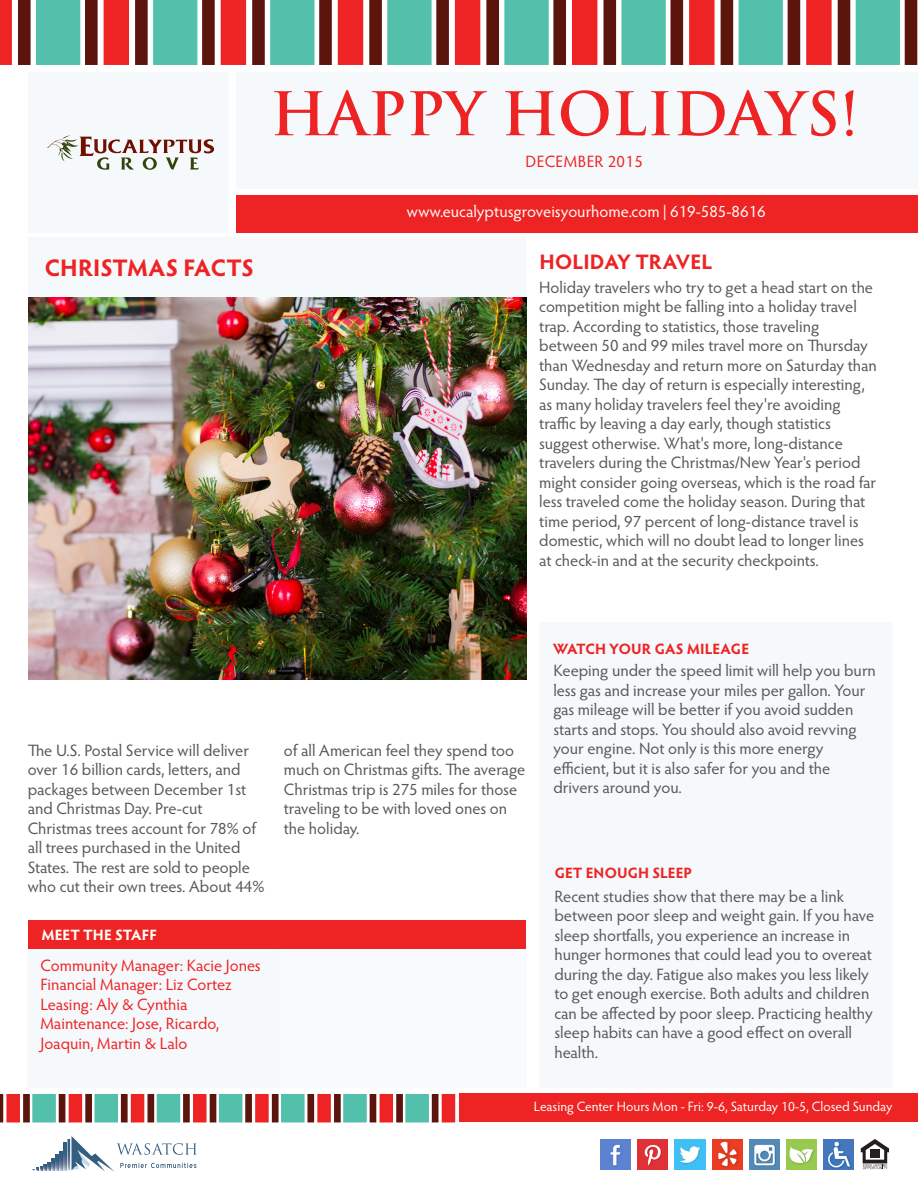
<style>
.page{position:relative;width:918px;height:1188px;background:#fff}
.page>*{position:absolute;margin:0;border:0;box-sizing:border-box;transform-origin:0 0}
.Newsletter_name{font:700 58.5px "Trajan Pro";color:#ee2324}
.Article_Short_Headin{font:700 24px "Hypatia Sans Pro";letter-spacing:-.005em;color:#ee2324}
.Article_Long_Heading{font:700 21px "Hypatia Sans Pro";letter-spacing:.005em;color:#ee2324}
.Body_Copy{font:16.5px/19.5px "Hypatia Sans Pro";letter-spacing:-.005em;color:#57585a}
.Tip_Box_2{font:16.5px/19.5px "Hypatia Sans Pro";color:#57585a}
.white_copy{font:16.5px/19.5px "Hypatia Sans Pro";color:#ee2324}
.Property_Info{font:16.5px "Hypatia Sans Pro";color:#fffefa}
.Month_Year{font:16.5px "Hypatia Sans Pro";letter-spacing:.02em;color:#ee2324}
.Tip_Box_1{font:700 15px "Hypatia Sans Pro";letter-spacing:.005em;color:#ee2324}
.tidbitsheading_2{font:700 15px "Hypatia Sans Pro";letter-spacing:.005em;color:#fffefa}
.office_hours{font:13.5px "Hypatia Sans Pro";letter-spacing:-.005em;color:#fffefa}
</style>
<div class="page">
<img style="left:28px;top:297px;width:498px;height:382px">
<div style="left:459px;top:1094px;width:459px;height:28px;background:#ee2323"></div>
<div style="left:236px;top:72px;width:682px;height:117px;background:#f6f9fc"></div>
<div style="left:236px;top:195px;width:682px;height:37px;background:#ee2323"></div>
<div style="left:28px;top:72px;width:202px;height:160px;background:#f6f9fc"></div>
<div style="left:28px;top:238px;width:498px;height:59px;background:#f6f9fc"></div>
<div style="left:539px;top:622px;width:353px;height:466px;background:#f6f9fc"></div>
<div style="left:27px;top:949px;width:251px;height:139px;background:#f6f9fc"></div>
<svg style="left:0;top:1094px;width:455px;height:28px;background:#998278"></svg>
<div style="left:278px;top:949px;width:248px;height:139px;background:#f8fafd"></div>
<div style="left:28px;top:920px;width:498px;height:29px;background:#ee2323"></div>
<svg style="left:0;top:0;width:12px;height:65px"></svg>
<svg style="left:18px;top:0;width:899px;height:65px;fill:#5b150c"></svg>
<svg style="left:36px;top:0;width:864px;height:65px"></svg>
<svg style="left:47px;top:135px;width:167px;height:35px"></svg>
<svg style="left:861px;top:1139px;width:28px;height:30px"></svg>
<hr style="left:870px;top:1154px;width:10px;height:4px;background:#231f20">
<hr style="left:870px;top:1149px;width:10px;height:4px;background:#231f20">
<img style="left:824px;top:1139px;width:30px;height:30px">
<img style="left:786px;top:1139px;width:31px;height:30px">
<img style="left:749px;top:1139px;width:31px;height:30px">
<img style="left:712px;top:1139px;width:30px;height:30px">
<img style="left:675px;top:1139px;width:30px;height:30px">
<img style="left:638px;top:1139px;width:30px;height:30px">
<img style="left:601px;top:1139px;width:30px;height:30px">
<svg style="left:64px;top:1143px;width:2px;height:27px"></svg>
<svg style="left:32px;top:1151px;width:30px;height:19px"></svg>
<svg style="left:68px;top:1136px;width:129px;height:36px"></svg>
<p class="Article_Short_Headin" style="left:45px;top:250px;width:211px">CHRISTMAS FACTS</p>
<p class="Newsletter_name" style="left:270px;top:78px;width:590px">HAPPY HOLIDAYS!</p>
<p class="Month_Year" style="left:526px;top:150px;width:119px">DECEMBER 2015</p>
<p class="Property_Info" style="left:407px;top:200px;width:360px">www.eucalyptusgroveisyourhome.com | 619-585-8616</p>
<p class="Article_Long_Heading" style="left:539px;top:247px;width:174px">HOLIDAY TRAVEL</p>
<p class="Body_Copy" style="left:539px;top:277px;width:339px">Holiday travelers who try to get a head start on the competition might be falling into a holiday travel trap. According to statistics, those traveling between 50 and 99 miles travel more on Thursday than Wednesday and return more on Saturday than Sunday. The day of return is especially interesting, as many holiday travelers feel they're avoiding traffic by leaving a day early, though statistics suggest otherwise. What's more, long-distance travelers during the Christmas/New Year's period might consider going overseas, which is the road far less traveled come the holiday season. During that time period, 97 percent of long-distance travel is domestic, which will no doubt lead to longer lines at check-in and at the security checkpoints.</p>
<p class="Body_Copy" style="left:28px;top:740px;width:238px">The U.S. Postal Service will deliver over 16 billion cards, letters, and packages between December 1st and Christmas Day. Pre-cut Christmas trees account for 78% of all trees purchased in the United States. The rest are sold to people who cut their own trees. About 44%</p>
<p class="tidbitsheading_2" style="left:42px;top:924px;width:117px">MEET THE STAFF</p>
<p class="white_copy" style="left:40px;top:955px;width:222px">Community Manager: Kacie Jones</p>
<p class="white_copy" style="left:40px;top:974px;width:193px">Financial Manager: Liz Cortez</p>
<p class="white_copy" style="left:40px;top:994px;width:149px">Leasing: Aly &amp; Cynthia</p>
<p class="white_copy" style="left:40px;top:1013px;width:180px">Maintenance: Jose, Ricardo,<br>Joaquin, Martin &amp; Lalo</p>
<p class="Body_Copy" style="left:284px;top:740px;width:243px">of all American feel they spend too much on Christmas gifts. The average<br>Christmas trip is 275 miles for those traveling to be with loved ones on the holiday.</p>
<p class="Tip_Box_1" style="left:553px;top:638px;width:198px">WATCH YOUR GAS MILEAGE</p>
<p class="Tip_Box_2" style="left:553px;top:660px;width:324px">Keeping under the speed limit will help you burn less gas and increase your miles per gallon. Your gas mileage will be better if you avoid sudden starts and stops. You should also avoid revving your engine. Not only is this more energy efficient, but it is also safer for you and the drivers around you.</p>
<p class="Tip_Box_1" style="left:555px;top:862px;width:139px">GET ENOUGH SLEEP</p>
<p class="Tip_Box_2" style="left:554px;top:886px;width:321px">Recent studies show that there may be a link between poor sleep and weight gain. If you have sleep shortfalls, you experience an increase in hunger hormones that could lead you to overeat during the day. Fatigue also makes you less likely to get enough exercise. Both adults and children can be affected by poor sleep. Practicing healthy sleep habits can have a good effect on overall health.</p>
<p class="office_hours" style="left:534px;top:1098px;width:360px">Leasing Center Hours Mon - Fri: 9-6, Saturday 10-5, Closed Sunday</p>
</div>
